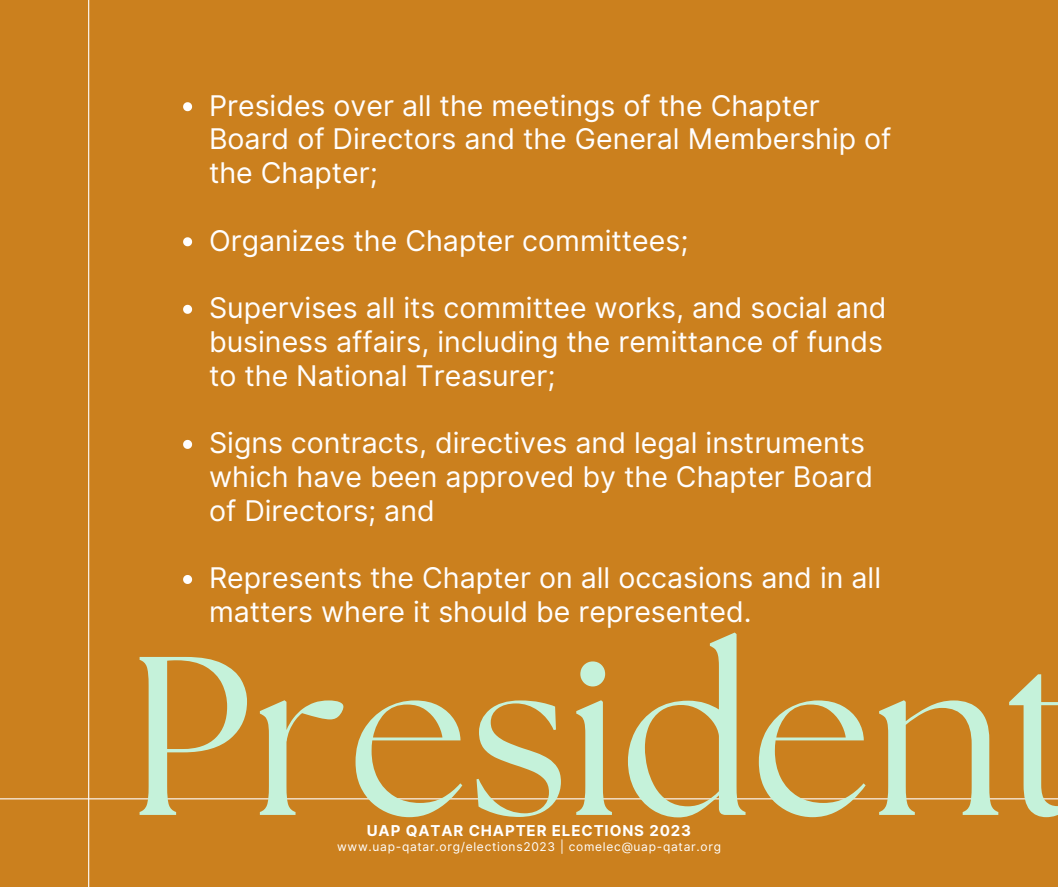
<style>
.page{position:relative;width:1058px;height:887px;background:#fff}
.page>*{position:absolute;margin:0;border:0;box-sizing:border-box;transform-origin:0 0}
.t1{font:225.6px "The Seasons";color:#c5f2da}
.t2{font:28.5px/33.8px "Inter";color:#fffefe}
.t3{font:700 15px "Inter";letter-spacing:.06em;color:#fff}
.t4{font:12px "Inter";letter-spacing:.06em;color:#fff}
</style>
<div class="page">
<div style="left:0;top:0;width:1058px;height:886px;background:#cb801e"></div>
<hr style="left:0;top:798px;width:1057px;height:1px;background:#fffefe">
<hr style="left:88px;top:0;width:1px;height:886px;background:#fffefe">
<svg style="left:183px;top:102px;width:9px;height:9px"></svg>
<svg style="left:183px;top:237px;width:9px;height:9px"></svg>
<svg style="left:183px;top:305px;width:9px;height:9px"></svg>
<svg style="left:183px;top:440px;width:9px;height:9px"></svg>
<svg style="left:183px;top:575px;width:9px;height:9px"></svg>
<p class="t2" style="left:209px;top:88px;width:684px">Presides over all the meetings of the Chapter<br>Board of Directors and the General Membership of the Chapter;</p>
<p class="t2" style="left:209px;top:223px;width:481px">Organizes the Chapter committees;</p>
<p class="t2" style="left:209px;top:291px;width:679px">Supervises all its committee works, and social and business affairs, including the remittance of funds to the National Treasurer;</p>
<p class="t2" style="left:209px;top:426px;width:665px">Signs contracts, directives and legal instruments which have been approved by the Chapter Board of Directors; and</p>
<p class="t2" style="left:209px;top:561px;width:673px">Represents the Chapter on all occasions and in all matters where it should be represented.</p>
<h1 class="t1" style="left:128px;top:634px;width:954px">President</h1>
<p class="t3" style="left:367px;top:821px;width:326px">UAP QATAR CHAPTER ELECTIONS 2023</p>
<p class="t4" style="left:337px;top:839px;width:385px">www.uap-qatar.org/elections2023 | comelec@uap-qatar.org</p>
</div>
